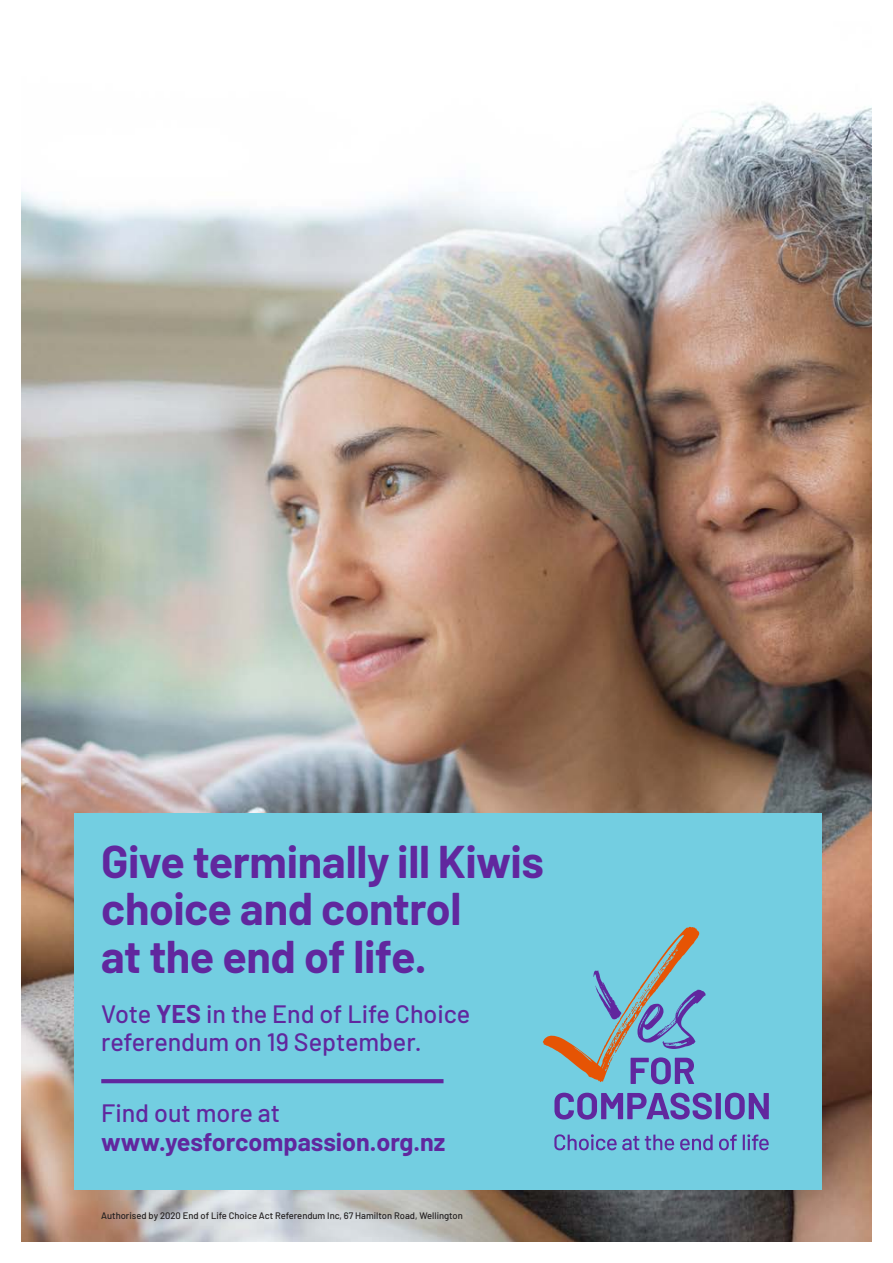
<style>
.page{position:relative;width:893px;height:1263px;background:#fff}
.page>*{position:absolute;margin:0;border:0;box-sizing:border-box;transform-origin:0 0}
.t1{font:700 44.85px/47.5px "Barlow";letter-spacing:-.01em;color:#61279e}
.t2{font:500 25.05px/28.2px "Barlow";color:#61279e}
.t3{font:700 25.05px "Barlow";color:#61279e}
.t4{font:500 9.45px "Barlow";color:#221f1f}
.s1{font-weight:700}
</style>
<div class="page">
<img style="left:21px;top:102px;width:851px;height:1140px">
<div style="left:75px;top:813px;width:747px;height:377px;background:#73cee1"></div>
<svg style="left:543px;top:927px;width:163px;height:157px"></svg>
<svg style="left:554px;top:1093px;width:158px;height:26px"></svg>
<div style="left:716px;top:1093px;width:5px;height:26px;background:#61279e"></div>
<svg style="left:725px;top:1093px;width:44px;height:26px"></svg>
<svg style="left:554px;top:1134px;width:85px;height:16px"></svg>
<svg style="left:645px;top:1134px;width:29px;height:16px"></svg>
<svg style="left:680px;top:1134px;width:33px;height:16px"></svg>
<svg style="left:719px;top:1134px;width:18px;height:16px"></svg>
<svg style="left:743px;top:1134px;width:26px;height:16px"></svg>
<svg style="left:101px;top:1079px;width:342px;height:4px"></svg>
<h1 class="t1" style="left:101px;top:842px;width:444px">Give terminally ill Kiwis choice and control<br>at the end of life.</h1>
<h2 class="t2" style="left:101px;top:1002px;width:371px">Vote <span class="s1">YES</span> in the End of Life Choice referendum on 19 September.</h2>
<h2 class="t2" style="left:101px;top:1102px;width:180px">Find out more at</h2>
<h2 class="t3" style="left:101px;top:1132px;width:346px">www.yesforcompassion.org.nz</h2>
<p class="t4" style="left:101px;top:1212px;width:363px">Authorised by 2020 End of Life Choice Act Referendum Inc, 67 Hamilton Road, Wellington</p>
</div>
